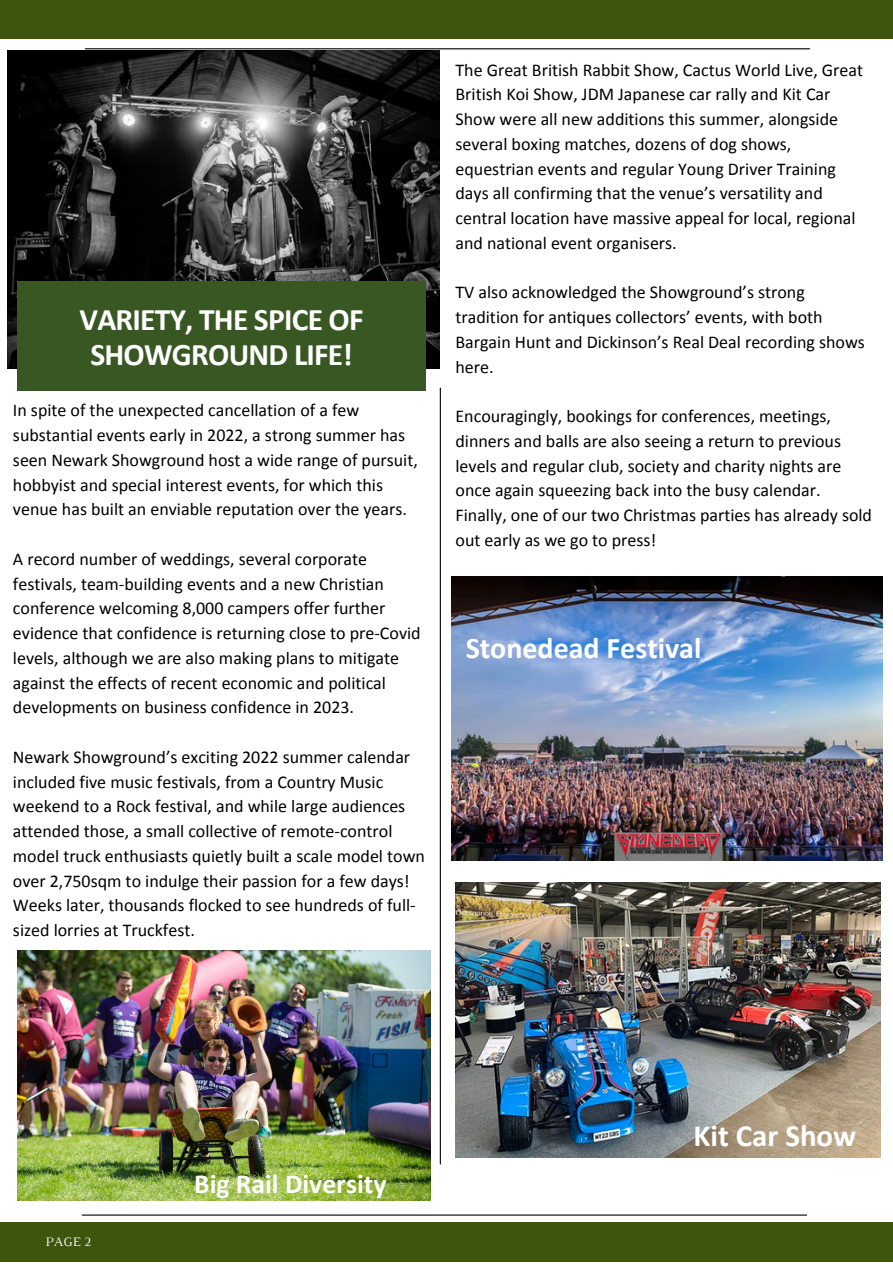
<style>
.page{position:relative;width:893px;height:1264px;background:#fff}
.page>*{position:absolute;margin:0;border:0;box-sizing:border-box;transform-origin:0 0}
.t1{font:700 31.5px/34.8px "Calibri";letter-spacing:-.025em;color:#fff;text-align:center}
.t2{font:700 30.9px "Calibri";color:#fff}
.t3{font:700 30px "Calibri";color:#fff}
.t4{font:700 27.6px "Calibri";color:#fff}
.t5{font:18px/24.8px "Calibri";color:#000}
.t6{font:13.2px "Luthier";color:#f5f3f5}
</style>
<div class="page">
<hr style="left:85px;top:48px;width:724px;height:1px;background:#000">
<img style="left:8px;top:51px;width:432px;height:317px">
<div style="left:17px;top:281px;width:408px;height:109px;background:#385723"></div>
<hr style="left:440px;top:388px;width:1px;height:775px;background:#000">
<hr style="left:82px;top:1214px;width:724px;height:1px;background:#000">
<div style="left:0;top:0;width:892px;height:39px;background:#3d550c"></div>
<div style="left:0;top:1222px;width:892px;height:40px;background:#3d550c"></div>
<img style="left:17px;top:950px;width:413px;height:250px">
<img style="left:451px;top:576px;width:431px;height:285px">
<img style="left:455px;top:882px;width:425px;height:275px">
<h1 class="t1" style="left:79px;top:304px;width:285px">VARIETY, THE SPICE OF<br>SHOWGROUND LIFE!</h1>
<p class="t5" style="left:13px;top:399px;width:406px">In spite of the unexpected cancellation of a few substantial events early in 2022, a strong summer has seen Newark Showground host a wide range of pursuit, hobbyist and special interest events, for which this venue has built an enviable reputation over the years.</p>
<p class="t5" style="left:13px;top:548px;width:409px">A record number of weddings, several corporate festivals, team-building events and a new Christian conference welcoming 8,000 campers offer further evidence that confidence is returning close to pre-Covid levels, although we are also making plans to mitigate against the effects of recent economic and political developments on business confidence in 2023.</p>
<p class="t5" style="left:13px;top:746px;width:413px">Newark Showground’s exciting 2022 summer calendar included five music festivals, from a Country Music weekend to a Rock festival, and while large audiences attended those, a small collective of remote-control model truck enthusiasts quietly built a scale model town over 2,750sqm to indulge their passion for a few days!<br>Weeks later, thousands flocked to see hundreds of full&shy;sized lorries at Truckfest.</p>
<p class="t5" style="left:455px;top:59px;width:409px">The Great British Rabbit Show, Cactus World Live, Great British Koi Show, JDM Japanese car rally and Kit Car Show were all new additions this summer, alongside several boxing matches, dozens of dog shows, equestrian events and regular Young Driver Training days all confirming that the venue’s versatility and central location have massive appeal for local, regional and national event organisers.</p>
<p class="t5" style="left:455px;top:281px;width:411px">TV also acknowledged the Showground’s strong tradition for antiques collectors’ events, with both Bargain Hunt and Dickinson’s Real Deal recording shows here.</p>
<p class="t5" style="left:455px;top:405px;width:418px">Encouragingly, bookings for conferences, meetings, dinners and balls are also seeing a return to previous levels and regular club, society and charity nights are once again squeezing back into the busy calendar.<br>Finally, one of our two Christmas parties has already sold out early as we go to press!</p>
<h3 class="t3" style="left:465px;top:635px;width:237px">Stonedead Festival</h3>
<p class="t6" style="left:46px;top:1237px;width:47px">PAGE 2</p>
<h3 class="t4" style="left:194px;top:1171px;width:194px">Big Rail Diversity</h3>
<h2 class="t2" style="left:693px;top:1122px;width:164px">Kit Car Show</h2>
</div>
